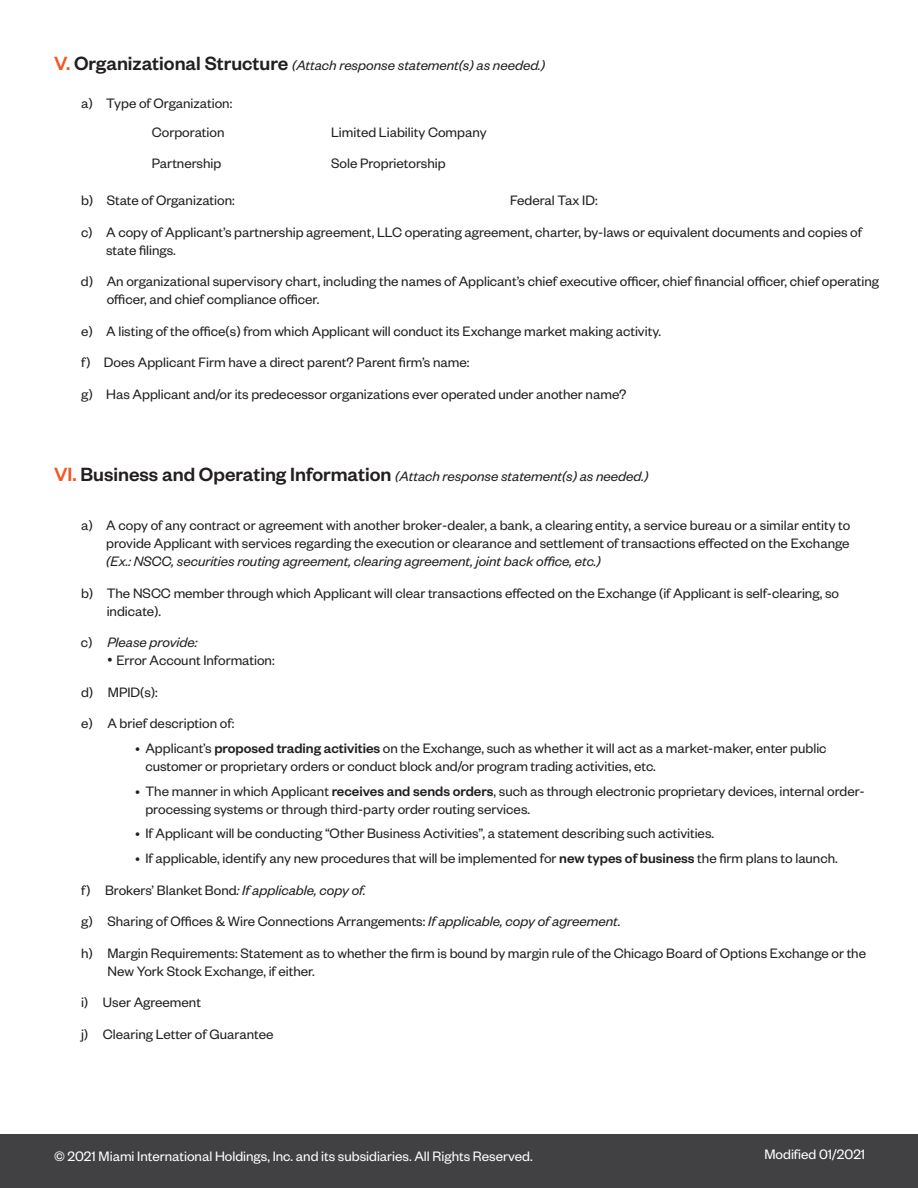
<style>
.page{position:relative;width:918px;height:1188px;background:#fff}
.page>*{position:absolute;margin:0;border:0;box-sizing:border-box;transform-origin:0 0}
.t1{font:15px/31.5px "Founders Grotesk";color:#231f20}
.t2{font:italic 15px "Founders Grotesk";color:#231f20}
.t3{font:15px "Founders Grotesk";color:#fff}
.s1{font-weight:500;font-style:normal;font-size:21px;color:#f15822}
.s2{font-weight:500;font-style:normal;font-size:21px}
.s3{font-style:normal}
.s4{font-family:"Akzidenz Grotesk BE"}
.s5{font-weight:500}
.s6{font-style:italic}
</style>
<div class="page">
<div style="left:0;top:1135px;width:918px;height:53px;background:#414042"></div>
<p class="t2" style="left:54px;top:56px;width:493px"><span class="s1">V.</span> <span class="s2">Organizational Structure</span> (Attach response statement(s) as needed.)</p>
<p class="t1" style="left:81px;top:87px;width:153px">a) Type of Organization:</p>
<p class="t1" style="left:152px;top:116px;width:74px">Corporation</p>
<p class="t1" style="left:331px;top:116px;width:157px">Limited Liability Company</p>
<p class="t1" style="left:152px;top:147px;width:71px">Partnership</p>
<p class="t1" style="left:331px;top:147px;width:116px">Sole Proprietorship</p>
<p class="t1" style="left:81px;top:184px;width:155px">b) State of Organization:</p>
<p class="t1" style="left:81px;top:184px;width:783px;text-indent:429px">Federal Tax ID:<br>c) A copy of Applicant’s partnership agreement, LLC operating agreement, charter, by-laws or equivalent documents and copies of</p>
<p class="t1" style="left:81px;top:233px;width:800px;text-indent:25px">state filings.<br>d) An organizational supervisory chart, including the names of Applicant’s chief executive officer, chief financial officer, chief operating</p>
<p class="t1" style="left:81px;top:283px;width:582px;text-indent:26px">officer, and chief compliance officer.<br>e) A listing of the office(s) from which Applicant will conduct its Exchange market making activity. f) Does Applicant Firm have a direct parent? Parent firm’s name:<br>g) Has Applicant and/or its predecessor organizations ever operated under another name?</p>
<p class="t2" style="left:54px;top:467px;width:596px"><span class="s1">VI.</span> <span class="s2">Business and Operating Information</span> (Attach response statement(s) as needed.)</p>
<p class="t1" style="left:81px;top:516px;width:771px;line-height:18px;text-align:right">a) A copy of any contract or agreement with another broker-dealer, a bank, a clearing entity, a service bureau or a similar entity to provide Applicant with services regarding the execution or clearance and settlement of transactions effected on the Exchange</p>
<p class="t2" style="left:106px;top:552px;width:496px">(Ex.: NSCC, securities routing agreement, clearing agreement, joint back office, etc.)</p>
<p class="t1" style="left:107px;top:583px;width:734px;line-height:18px;text-indent:-26px">b) The NSCC member through which Applicant will clear transactions effected on the Exchange (if Applicant is self-clearing, so indicate).</p>
<p class="t2" style="left:81px;top:633px;width:118px"><span class="s3">c)</span> Please provide:</p>
<p class="t1" style="left:81px;top:644px;width:195px;text-indent:26px"><span class="s4">•</span> Error Account Information: d) MPID(s):<br>e) A brief description of:</p>
<p class="t1" style="left:145px;top:738px;width:683px;line-height:18px;text-indent:-10px">• Applicant’s <span class="s5">proposed trading activities</span> on the Exchange, such as whether it will act as a market-maker, enter public customer or proprietary orders or conduct block and/or program trading activities, etc.</p>
<p class="t1" style="left:145px;top:781px;width:721px;line-height:18px;text-indent:-10px">• The manner in which Applicant <span class="s5">receives and sends orders</span>, such as through electronic proprietary devices, internal order&shy;processing systems or through third-party order routing services.</p>
<p class="t1" style="left:135px;top:817px;width:581px">• If Applicant will be conducting “Other Business Activities”, a statement describing such activities.</p>
<p class="t1" style="left:81px;top:842px;width:787px;text-indent:54px">• If applicable, identify any new procedures that will be implemented for <span class="s5">new types of business</span> the firm plans to launch.<br>f) Brokers’ Blanket Bond<span class="s6">: If applicable, copy of.<br></span>g) Sharing of Offices &amp; Wire Connections Arrangements: <span class="s6">If applicable, copy of agreement.<br></span>h) Margin Requirements: Statement as to whether the firm is bound by margin rule of the Chicago Board of Options Exchange or the</p>
<p class="t1" style="left:81px;top:954px;width:235px;text-indent:26px">New York Stock Exchange, if either. i) User Agreement<br>j) Clearing Letter of Guarantee</p>
<p class="t3" style="left:54px;top:1147px;width:480px">© 2021 Miami International Holdings, Inc. and its subsidiaries. All Rights Reserved.</p>
<p class="t3" style="left:764px;top:1145px;width:102px">Modified 01/2021</p>
</div>
